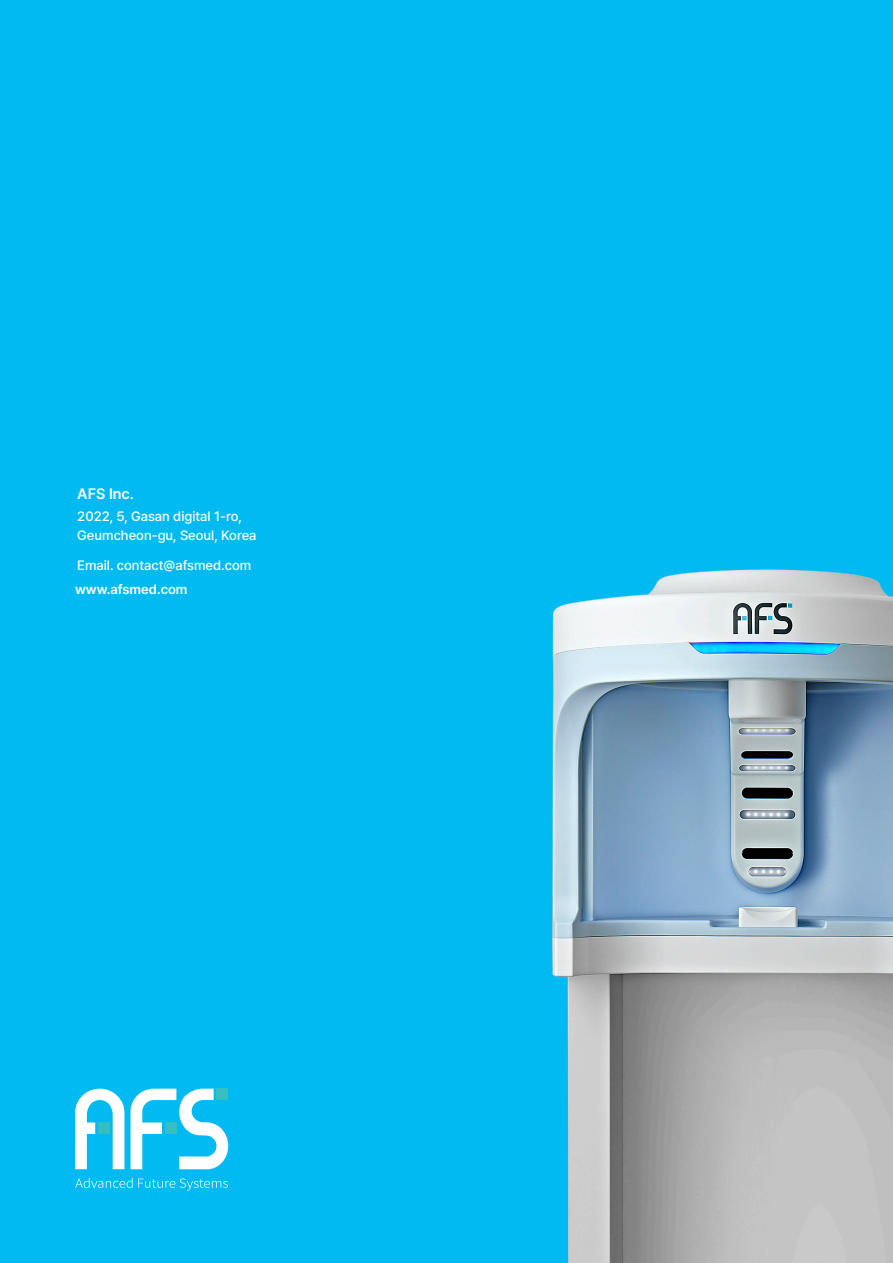
<style>
.page{position:relative;width:893px;height:1263px;background:#00baf1}
.page>*{position:absolute;margin:0;border:0;box-sizing:border-box;transform-origin:0 0}
.t1{font:600 15px "Pretendard";color:#fff}
.t2{font:500 13.5px/19.5px "Pretendard";color:#fff}
.t3{font:600 13.5px "Pretendard";color:#fff}
</style>
<div class="page">
<svg style="left:75px;top:1178px;width:153px;height:13px"></svg>
<svg style="left:75px;top:1088px;width:49px;height:81px"></svg>
<svg style="left:130px;top:1088px;width:98px;height:81px"></svg>
<img style="left:552px;top:569px;width:341px;height:694px">
<p class="t1" style="left:77px;top:483px;width:58px">AFS Inc.</p>
<p class="t2" style="left:77px;top:506px;width:181px">2022, 5, Gasan digital 1-ro,<br>Geumcheon-gu, Seoul, Korea</p>
<p class="t2" style="left:77px;top:555px;width:176px">Email. contact@afsmed.com</p>
<p class="t3" style="left:75px;top:579px;width:114px">www.afsmed.com</p>
</div>
